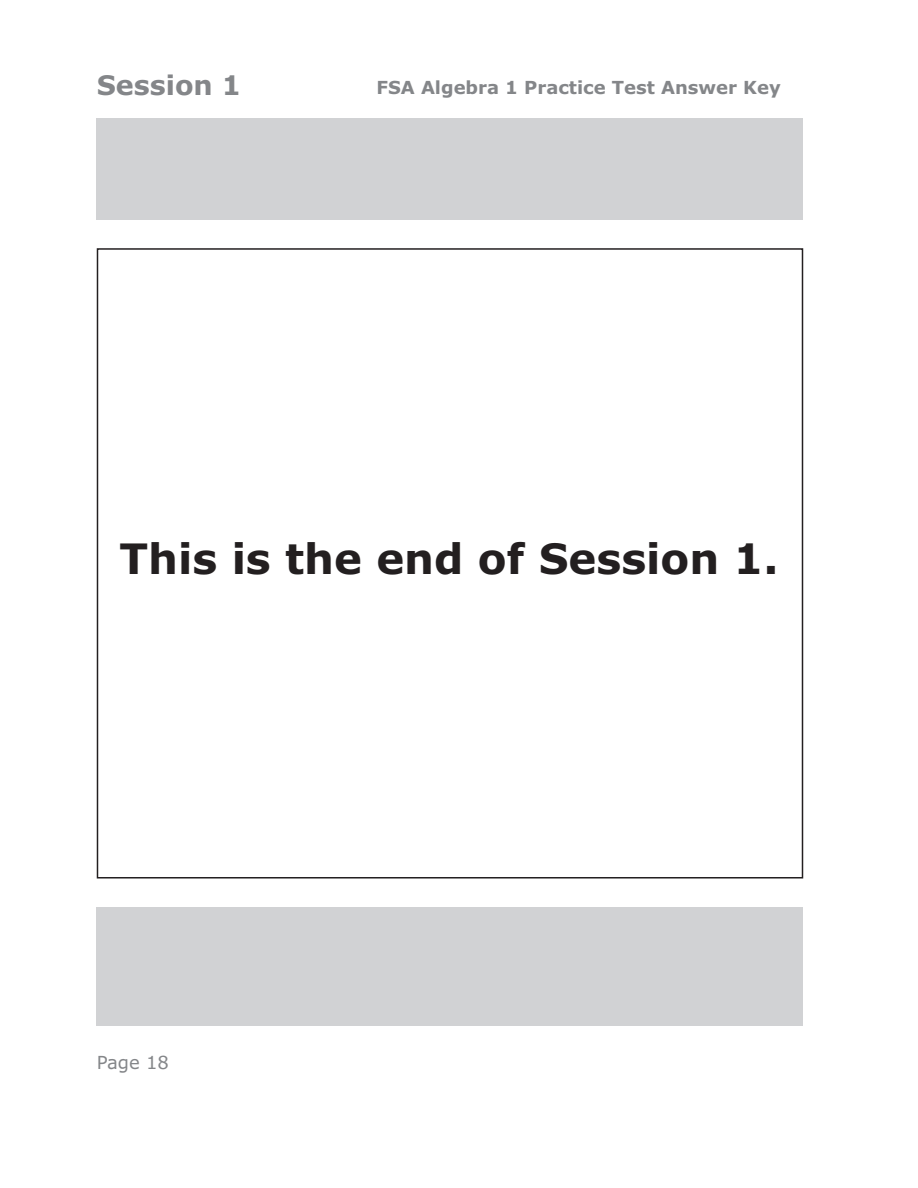
<style>
.page{position:relative;width:918px;height:1188px;background:#fff}
.page>*{position:absolute;margin:0;border:0;box-sizing:border-box;transform-origin:0 0}
.t1{font:700 42px "Verdana";color:#231f20}
.t2{font:700 27px "Verdana";color:#848689}
.t3{font:700 18px "Verdana";color:#848689}
.t4{font:18px "Verdana";color:#848689}
</style>
<div class="page">
<div style="left:97px;top:907px;width:706px;height:119px;background:#d1d2d4"></div>
<div style="left:97px;top:119px;width:706px;height:101px;background:#d1d2d4"></div>
<h2 class="t2" style="left:97px;top:75px;width:146px">Session 1</h2>
<p class="t3" style="left:376px;top:81px;width:406px">FSA Algebra 1 Practice Test Answer Key</p>
<h1 class="t1" style="left:120px;top:543px;width:661px">This is the end of Session 1.</h1>
<p class="t4" style="left:97px;top:1056px;width:74px">Page 18</p>
</div>
